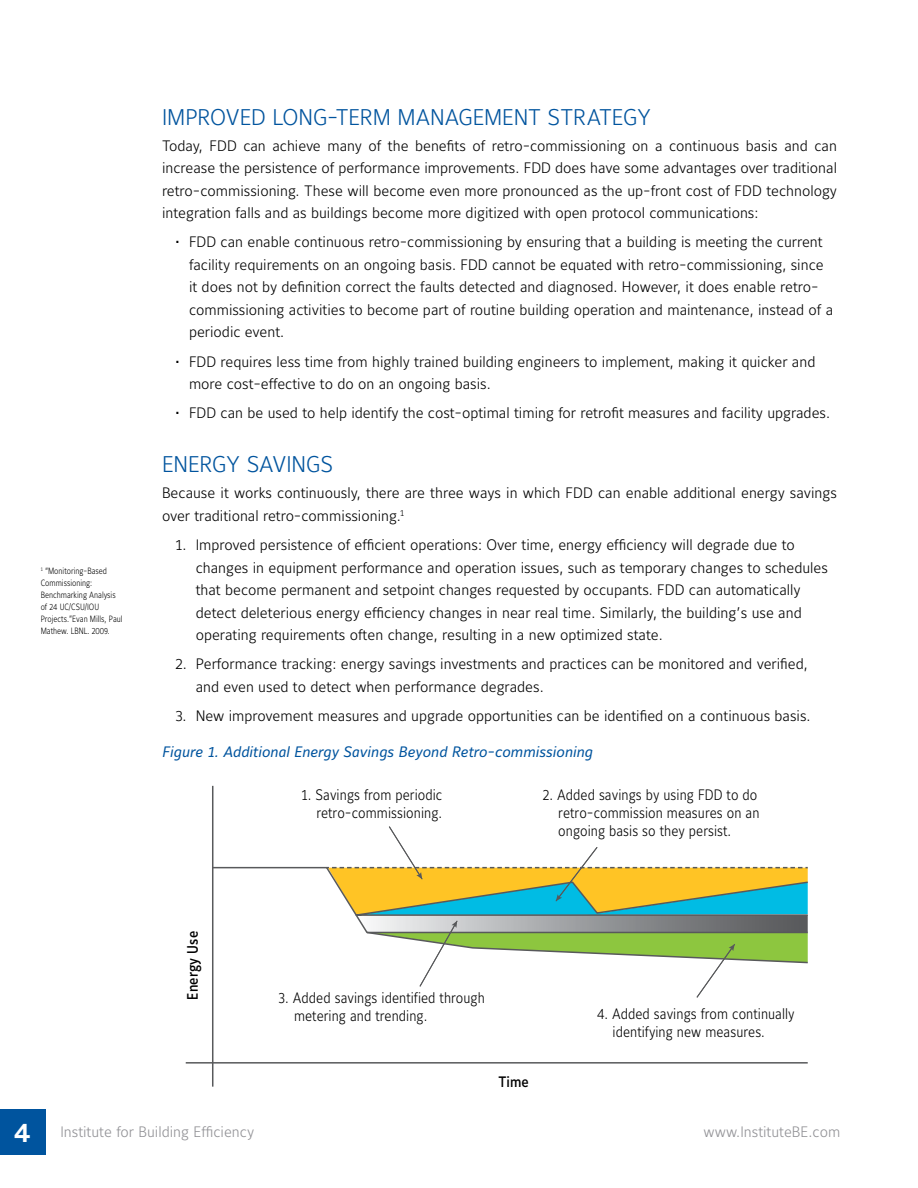
<style>
.page{position:relative;width:918px;height:1188px;background:#fff}
.page>*{position:absolute;margin:0;border:0;box-sizing:border-box;transform-origin:0 0}
.t1{font:27px "Maurea Bold Lf";color:#fff}
.t2{font:22.5px "Maurea Light Lf";letter-spacing:-.01em;color:#00549e}
.t3{font:15px/22.5px "Maurea Light Lf";color:#000}
.t4{font:15px/18px "Maurea Light Lf";color:#000;scale:.9 1}
.t5{font:15px "Maurea Regular Italic Lf";color:#00549e}
.t6{font:15px "Maurea Light Lf";color:#919195}
.t7{font:15px "Maurea Medium Lf";letter-spacing:.005em;color:#000;scale:.9 1}
.t8{font:9px/12px "Maurea Light Lf";color:#000;scale:.85 1}
</style>
<div class="page">
<div style="left:0;top:1110px;width:45px;height:45px;background:#00549e"></div>
<hr style="left:186px;top:1062px;width:622px;height:2px;background:#58595b">
<svg style="left:213px;top:866px;width:114px;height:98px"></svg>
<svg style="left:327px;top:826px;width:481px;height:172px"></svg>
<hr style="left:212px;top:786px;width:1px;height:301px;background:#58595b">
<p class="t8" style="left:41px;top:565px;width:98px"><sup>1</sup> “Monitoring-Based<br>Commissioning:<br>Benchmarking Analysis of 24 UC/CSU/IOU<br>Projects.”Evan Mills, Paul<br>Mathew. LBNL. 2009.</p>
<h2 class="t2" style="left:162px;top:104px;width:13px">Impr</h2>
<h2 class="t2" style="left:210px;top:104px;width:442px">oved Long-Term Managem ent Strategy</h2>
<p class="t3" style="left:162px;top:135px;width:677px;text-align:justify">Today, FDD can achieve many of the benefits of retro-commissioning on a continuous basis and can increase the persistence of performance improvements. FDD does have some advantages over traditional retro-commissioning. These will become even more pronounced as the up-front cost of FDD technology integration falls and as buildings become more digitized with open protocol communications:</p>
<p class="t3" style="left:189px;top:232px;width:646px;text-indent:-14px">• FDD can enable continuous retro-commissioning by ensuring that a building is meeting the current facility requirements on an ongoing basis. FDD cannot be equated with retro-commissioning, since it does not by definition correct the faults detected and diagnosed. However, it does enable retro&shy;commissioning activities to become part of routine building operation and maintenance, instead of a periodic event.</p>
<p class="t3" style="left:189px;top:351px;width:628px;text-indent:-14px">• FDD requires less time from highly trained building engineers to implement, making it quicker and more cost-effective to do on an ongoing basis.</p>
<p class="t3" style="left:176px;top:403px;width:656px">• FDD can be used to help identify the cost-optimal timing for retrofit measures and facility upgrades.</p>
<h2 class="t2" style="left:162px;top:452px;width:173px">Energy Savings</h2>
<p class="t3" style="left:162px;top:483px;width:677px">Because it works continuously, there are three ways in which FDD can enable additional energy savings over traditional retro-commissioning.<sup>1</sup></p>
<p class="t3" style="left:196px;top:535px;width:634px;text-indent:-20px">1. I mproved persistence of efficient operations: Over time, energy efficiency will degrade due to changes in equipment performance and operation issues, such as temporary changes to schedules that become permanent and setpoint changes requested by occupants. FDD can automatically detect deleterious energy efficiency changes in near real time. Similarly, the building’s use and operating requirements often change, resulting in a new optimized state.</p>
<p class="t3" style="left:196px;top:654px;width:614px;text-indent:-20px">2. Performance tracking: energy savings investments and practices can be monitored and verified, and even used to detect when performance degrades.</p>
<p class="t3" style="left:175px;top:706px;width:637px">3. New improvement measures and upgrade opportunities can be identified on a continuous basis.</p>
<p class="t5" style="left:162px;top:744px;width:432px">Figure 1. Additional Energy Savings Beyond Retro-commissioning</p>
<p class="t4" style="left:302px;top:786px;width:158px;text-align:right">1. Savings from periodic retro-commissioning.</p>
<p class="t4" style="left:558px;top:786px;width:225px;text-indent:-15px">2. Added savings by using FDD to do retro-commission measures on an ongoing basis so they persist.</p>
<h1 class="t1" style="left:15px;top:1118px;width:17px">4</h1>
<p class="t7" style="left:184px;top:1000px;width:78px;rotate:-90deg">Energy Use</p>
<p class="t4" style="left:294px;top:990px;width:214px;text-indent:-15px">3. Added savings identified through metering and trending.</p>
<p class="t7" style="left:498px;top:1073px;width:35px">Time</p>
<p class="t4" style="left:613px;top:1006px;width:204px;text-indent:-15px">4. Added savings from continually identifying new measures.</p>
<p class="t6" style="left:60px;top:1124px;width:195px">I nstitute for Building Efficiency</p>
<p class="t6" style="left:704px;top:1124px;width:138px">www.I nstituteBE.com</p>
</div>
